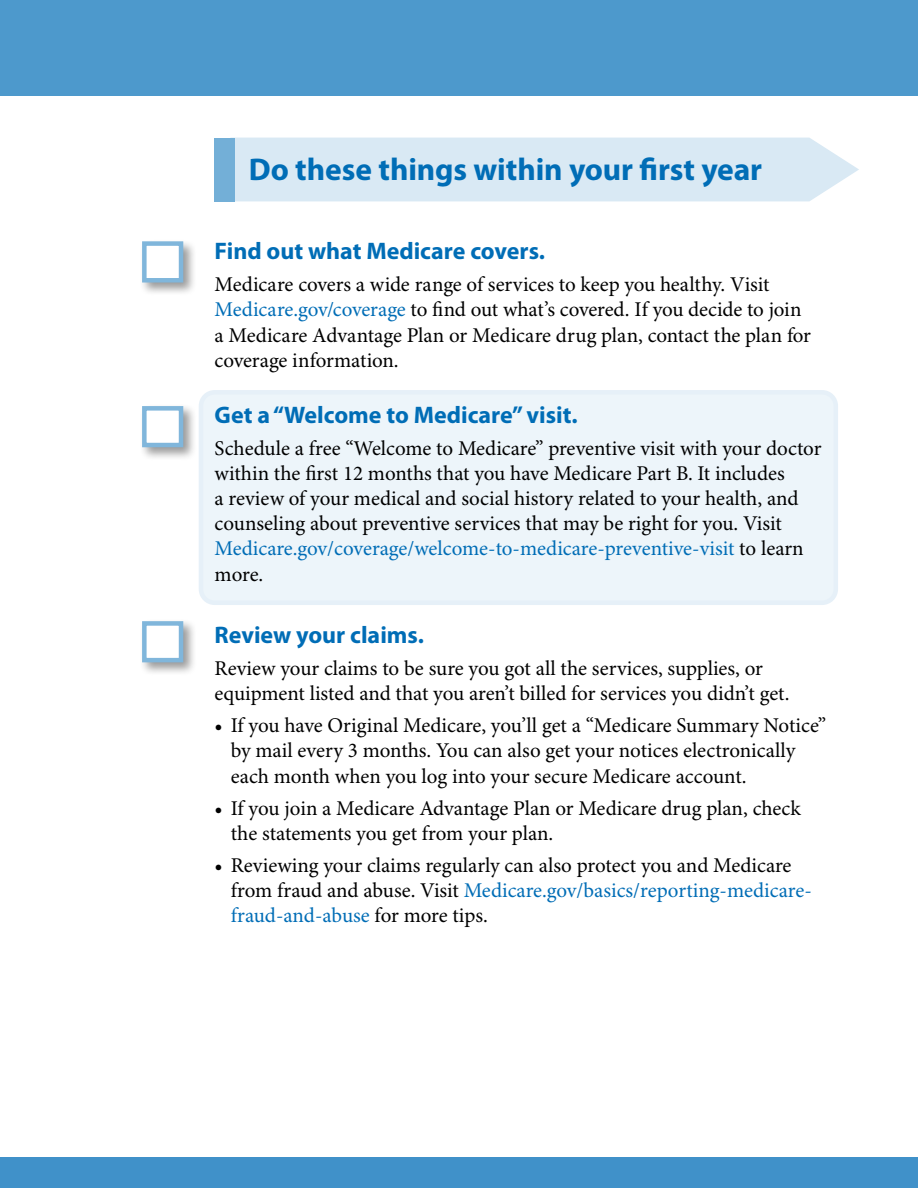
<style>
.page{position:relative;width:918px;height:1188px;background:#fff}
.page>*{position:absolute;margin:0;border:0;box-sizing:border-box;transform-origin:0 0}
.Fact_Sheet_Bullets_L{font:700 31.5px "Myriad Pro";letter-spacing:-.005em;color:#006db6}
.Fact_Sheet_Text_Last{font:700 24px "Myriad Pro";color:#006db6}
.Fact_Sheet_Text_Last-2{font:21px/25.2px "Minion Pro";letter-spacing:-.005em;color:#000}
.Fact_Sheet_Bullets{font:21px/25.2px "Minion Pro";letter-spacing:-.005em;color:#000}
.s1{color:#006db6}
</style>
<div class="page">
<div style="left:201px;top:392px;width:635px;height:211px;background:#edf5fa;border-radius:14px"></div>
<div style="left:199px;top:390px;width:639px;height:215px;border:4px solid #e6f0f8;border-radius:14px"></div>
<div style="left:235px;top:138px;width:624px;height:63px;background:#d9e9f4"></div>
<div style="left:0;top:0;width:918px;height:95px;background:#4d99cc"></div>
<div style="left:0;top:1158px;width:918px;height:30px;background:#4091c9"></div>
<div style="left:215px;top:138px;width:20px;height:63px;background:#73afd7"></div>
<div style="left:140px;top:239px;width:57px;height:58px;background:#000;opacity:.4"></div>
<div style="left:142px;top:241px;width:41px;height:42px;background:#fff;border:4px solid #80b6db"></div>
<div style="left:140px;top:404px;width:57px;height:57px;background:#000;opacity:.4"></div>
<div style="left:142px;top:406px;width:41px;height:41px;background:#fff;border:4px solid #80b6db"></div>
<div style="left:140px;top:619px;width:57px;height:57px;background:#000;opacity:.4"></div>
<div style="left:142px;top:621px;width:41px;height:41px;background:#fff;border:4px solid #80b6db"></div>
<p class="Fact_Sheet_Bullets_L" style="left:249px;top:152px;width:515px">Do these things within your first year</p>
<h1 class="Fact_Sheet_Text_Last" style="left:215px;top:238px;width:332px">Find out what Medicare covers.</h1>
<h1 class="Fact_Sheet_Text_Last-2" style="left:215px;top:273px;width:598px">Medicare covers a wide range of services to keep you healthy. Visit <span class="s1">Medicare.gov/coverage</span> to find out what’s covered. If you decide to join a Medicare Advantage Plan or Medicare drug plan, contact the plan for coverage information.</h1>
<h1 class="Fact_Sheet_Text_Last" style="left:215px;top:401px;width:364px">Get a “Welcome to Medicare” visit.</h1>
<h1 class="Fact_Sheet_Text_Last-2" style="left:215px;top:436px;width:608px">Schedule a free “Welcome to Medicare” preventive visit with your doctor within the first 12 months that you have Medicare Part B. It includes<br>a review of your medical and social history related to your health, and counseling about preventive services that may be right for you. Visit <span class="s1">Medicare.gov/coverage/welcome-to-medicare-preventive-visit</span> to learn more.</h1>
<h1 class="Fact_Sheet_Text_Last" style="left:215px;top:622px;width:211px">Review your claims.</h1>
<h1 class="Fact_Sheet_Text_Last-2" style="left:215px;top:657px;width:576px">Review your claims to be sure you got all the services, supplies, or equipment listed and that you aren’t billed for services you didn’t get.</h1>
<p class="Fact_Sheet_Bullets" style="left:231px;top:714px;width:597px;text-indent:-16px">• If you have Original Medicare, you’ll get a “Medicare Summary Notice” by mail every 3 months. You can also get your notices electronically each month when you log into your secure Medicare account.</p>
<p class="Fact_Sheet_Bullets" style="left:231px;top:796px;width:571px;text-indent:-16px">• If you join a Medicare Advantage Plan or Medicare drug plan, check the statements you get from your plan.</p>
<p class="Fact_Sheet_Bullets" style="left:231px;top:853px;width:583px;text-indent:-16px">• Reviewing your claims regularly can also protect you and Medicare from fraud and abuse. Visit <span class="s1">Medicare.gov/basics/reporting-medicare&shy;fraud-and-abuse</span> for more tips.</p>
</div>
